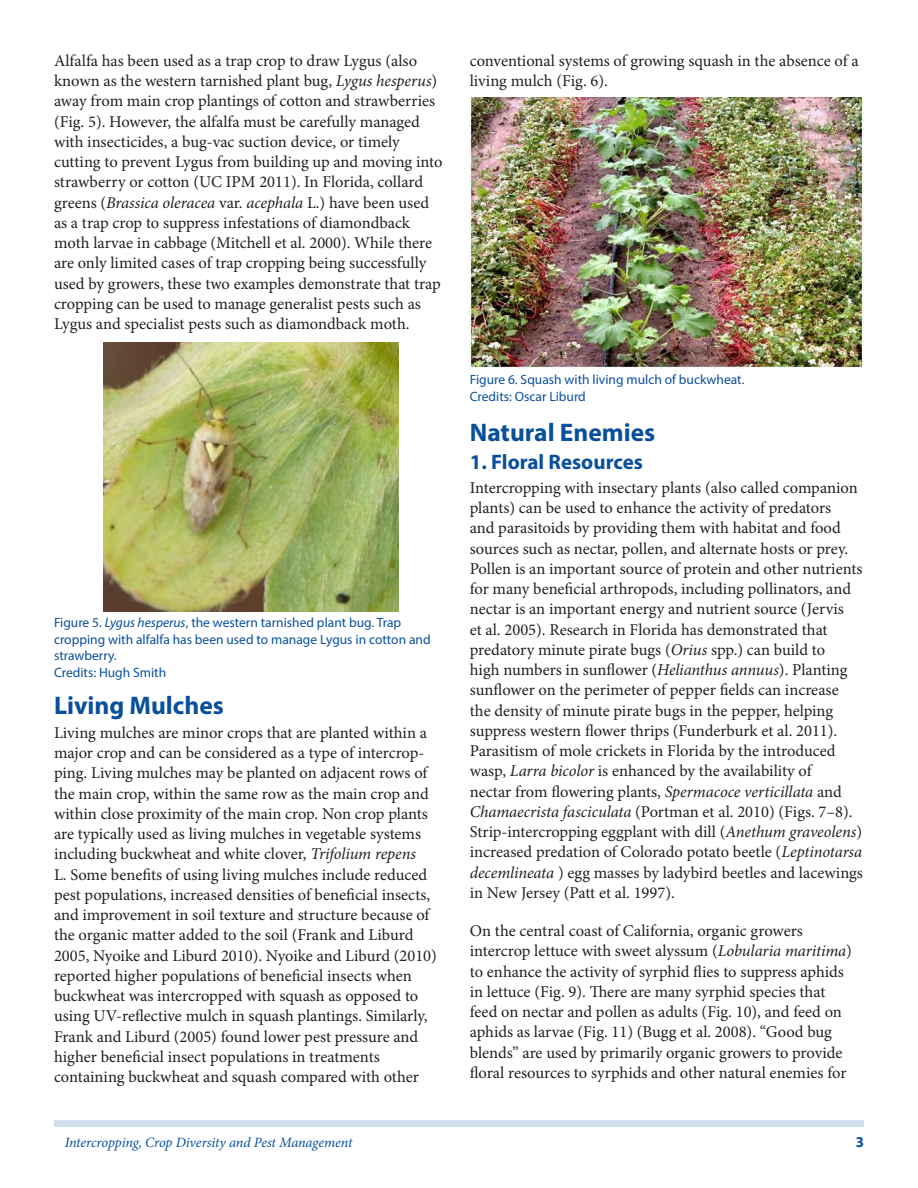
<style>
.page{position:relative;width:918px;height:1188px;background:#fff}
.page>*{position:absolute;margin:0;border:0;box-sizing:border-box;transform-origin:0 0}
.SectionHeading0{font:700 25.5px "Myriad Pro";color:#09509a}
.SectionHeading1{font:700 21px "Myriad Pro";color:#09509a}
.Paragraph{font:16.5px/20.2px "Minion Pro";color:#231f20}
.t1{font:700 15px "Myriad Pro";color:#09509a}
.RunningTitleItalics{font:italic 14.25px "Minion Pro";letter-spacing:-.01em;color:#09509a}
.FigureCaption{font:13.5px/16.5px "Myriad Pro";color:#09509a}
.s1{font-style:italic}
</style>
<div class="page">
<div style="left:54px;top:1120px;width:810px;height:7px;background:#d0dfeb"></div>
<img style="left:103px;top:342px;width:296px;height:270px">
<img style="left:470px;top:97px;width:394px;height:272px">
<p class="Paragraph" style="left:54px;top:51px;width:390px">Alfalfa has been used as a trap crop to draw Lygus (also known as the western tarnished plant bug, <span class="s1">Lygus hesperus</span>) away from main crop plantings of cotton and strawberries (Fig. 5). However, the alfalfa must be carefully managed with insecticides, a bug-vac suction device, or timely cutting to prevent Lygus from building up and moving into strawberry or cotton (UC IPM 2011). In Florida, collard greens (<span class="s1">Brassica oleracea</span> var. <span class="s1">acephala</span> L.) have been used as a trap crop to suppress infestations of diamondback moth larvae in cabbage (Mitchell et al. 2000). While there are only limited cases of trap cropping being successfully used by growers, these two examples demonstrate that trap cropping can be used to manage generalist pests such as Lygus and specialist pests such as diamondback moth.</p>
<p class="FigureCaption" style="left:54px;top:614px;width:378px">Figure 5. <span class="s1">Lygus hesperus</span>, the western tarnished plant bug. Trap cropping with alfalfa has been used to manage Lygus in cotton and strawberry.</p>
<p class="FigureCaption" style="left:54px;top:664px;width:114px">Credits: Hugh Smith</p>
<p class="SectionHeading0" style="left:54px;top:689px;width:171px">Living Mulches</p>
<p class="Paragraph" style="left:54px;top:723px;width:384px">Living mulches are minor crops that are planted within a major crop and can be considered as a type of intercrop&shy;ping. Living mulches may be planted on adjacent rows of the main crop, within the same row as the main crop and within close proximity of the main crop. Non crop plants are typically used as living mulches in vegetable systems including buckwheat and white clover, <span class="s1">Trifolium repens<br></span>L. Some benefits of using living mulches include reduced pest populations, increased densities of beneficial insects, and improvement in soil texture and structure because of the organic matter added to the soil (Frank and Liburd 2005, Nyoike and Liburd 2010). Nyoike and Liburd (2010) reported higher populations of beneficial insects when buckwheat was intercropped with squash as opposed to using UV-reflective mulch in squash plantings. Similarly, Frank and Liburd (2005) found lower pest pressure and higher beneficial insect populations in treatments containing buckwheat and squash compared with other</p>
<p class="Paragraph" style="left:470px;top:51px;width:390px">conventional systems of growing squash in the absence of a living mulch (Fig. 6).</p>
<p class="FigureCaption" style="left:470px;top:371px;width:276px">Figure 6. Squash with living mulch of buckwheat.</p>
<p class="FigureCaption" style="left:470px;top:388px;width:118px">Credits: Oscar Liburd</p>
<p class="SectionHeading0" style="left:470px;top:416px;width:187px">Natural Enemies</p>
<p class="SectionHeading1" style="left:470px;top:449px;width:175px">1. Floral Resources</p>
<p class="Paragraph" style="left:470px;top:477px;width:395px">Intercropping with insectary plants (also called companion plants) can be used to enhance the activity of predators<br>and parasitoids by providing them with habitat and food sources such as nectar, pollen, and alternate hosts or prey.<br>Pollen is an important source of protein and other nutrients for many beneficial arthropods, including pollinators, and nectar is an important energy and nutrient source (Jervis<br>et al. 2005). Research in Florida has demonstrated that predatory minute pirate bugs (<span class="s1">Orius</span> spp.) can build to<br>high numbers in sunflower (<span class="s1">Helianthus annuus</span>). Planting sunflower on the perimeter of pepper fields can increase the density of minute pirate bugs in the pepper, helping suppress western flower thrips (Funderburk et al. 2011).<br>Parasitism of mole crickets in Florida by the introduced wasp, <span class="s1">Larra bicolor</span> is enhanced by the availability of<br>nectar from flowering plants, <span class="s1">Spermacoce verticillata</span> and <span class="s1">Chamaecrista fasciculata</span> (Portman et al. 2010) (Figs. 7–8).<br>Strip-intercropping eggplant with dill (<span class="s1">Anethum graveolens</span>) increased predation of Colorado potato beetle (<span class="s1">Leptinotarsa decemlineata</span> ) egg masses by ladybird beetles and lacewings in New Jersey (Patt et al. 1997).</p>
<p class="Paragraph" style="left:470px;top:921px;width:384px">On the central coast of California, organic growers intercrop lettuce with sweet alyssum (<span class="s1">Lobularia maritima</span>) to enhance the activity of syrphid flies to suppress aphids in lettuce (Fig. 9). There are many syrphid species that feed on nectar and pollen as adults (Fig. 10), and feed on aphids as larvae (Fig. 11) (Bugg et al. 2008). “Good bug blends” are used by primarily organic growers to provide floral resources to syrphids and other natural enemies for</p>
<p class="RunningTitleItalics" style="left:65px;top:1133px;width:289px">Intercropping, Crop Diversity and Pest Management</p>
<p class="t1" style="left:856px;top:1133px;width:10px">3</p>
</div>
